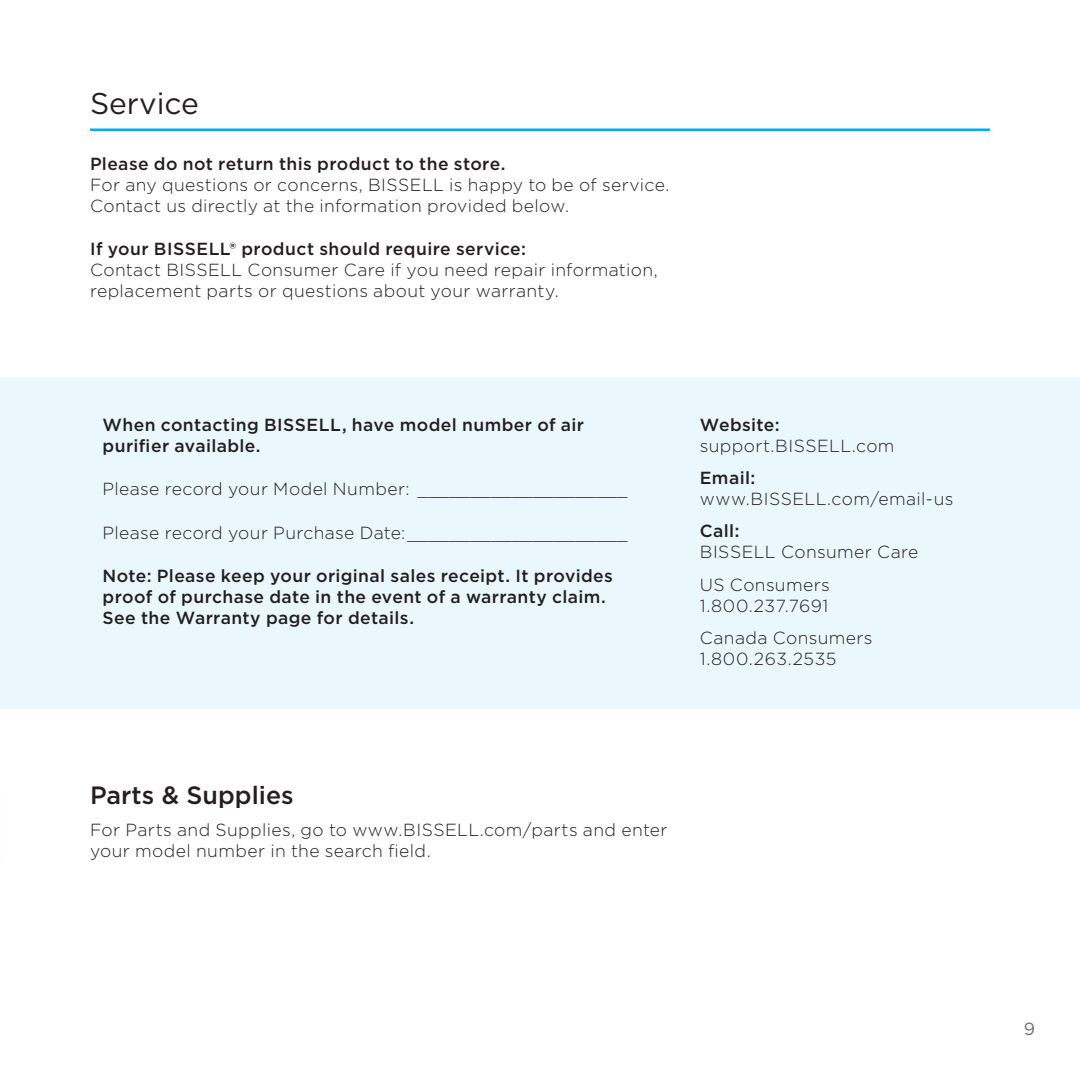
<style>
.page{position:relative;width:1080px;height:1080px;background:#fff}
.page>*{position:absolute;margin:0;border:0;box-sizing:border-box;transform-origin:0 0}
.t1{font:30px "Gotham";color:#231f20}
.t2{font:500 25px "Gotham";color:#231f20}
.t3{font:300 17.5px/21px "Gotham";letter-spacing:.025em;color:#231f20}
.t4{font:500 17.5px/21px "Gotham";letter-spacing:.02em;color:#231f20}
.t5{font:17.5px "Gotham";color:#6c6d70}
</style>
<div class="page">
<div style="left:0;top:377px;width:1080px;height:332px;background:#eaf7fd"></div>
<hr style="left:90px;top:128px;width:900px;height:3px;background:#00aeef">
<h1 class="t1" style="left:90px;top:84px;width:111px">Service</h1>
<p class="t4" style="left:90px;top:153px;width:417px">Please do not return this product to the store.</p>
<p class="t3" style="left:90px;top:173px;width:581px">For any questions or concerns, BISSELL is happy to be of service.<br>Contact us directly at the information provided below.</p>
<p class="t4" style="left:90px;top:238px;width:437px">If your BISSELL® product should require service:</p>
<p class="t3" style="left:90px;top:259px;width:569px">Contact BISSELL Consumer Care if you need repair information, replacement parts or questions about your warranty.</p>
<p class="t4" style="left:103px;top:414px;width:483px">When contacting BISSELL, have model number of air purifier available.</p>
<p class="t3" style="left:103px;top:478px;width:526px">Please record your Model Number: ____________________</p>
<p class="t3" style="left:103px;top:522px;width:526px">Please record your Purchase Date: _____________________</p>
<p class="t4" style="left:103px;top:565px;width:512px">Note: Please keep your original sales receipt. It provides proof of purchase date in the event of a warranty claim.<br>See the Warranty page for details.</p>
<p class="t4" style="left:700px;top:414px;width:81px">Website:</p>
<p class="t3" style="left:700px;top:435px;width:196px">support.BISSELL.com</p>
<p class="t4" style="left:700px;top:467px;width:57px">Email:</p>
<p class="t3" style="left:700px;top:488px;width:255px">www.BISSELL.com/email-us</p>
<p class="t4" style="left:700px;top:520px;width:42px">Call:</p>
<p class="t3" style="left:700px;top:536px;width:220px;line-height:32.2px">BISSELL Consumer Care<br>US Consumers</p>
<p class="t3" style="left:700px;top:589px;width:174px;line-height:32.2px">1.800.237.7691<br>Canada Consumers</p>
<p class="t3" style="left:700px;top:648px;width:138px">1.800.263.2535</p>
<h2 class="t2" style="left:90px;top:779px;width:205px">Parts &amp; Supplies</h2>
<p class="t3" style="left:90px;top:819px;width:579px">For Parts and Supplies, go to www.BISSELL.com/parts and enter your model number in the search field.</p>
<p class="t5" style="left:1024px;top:1018px;width:13px">9</p>
</div>
